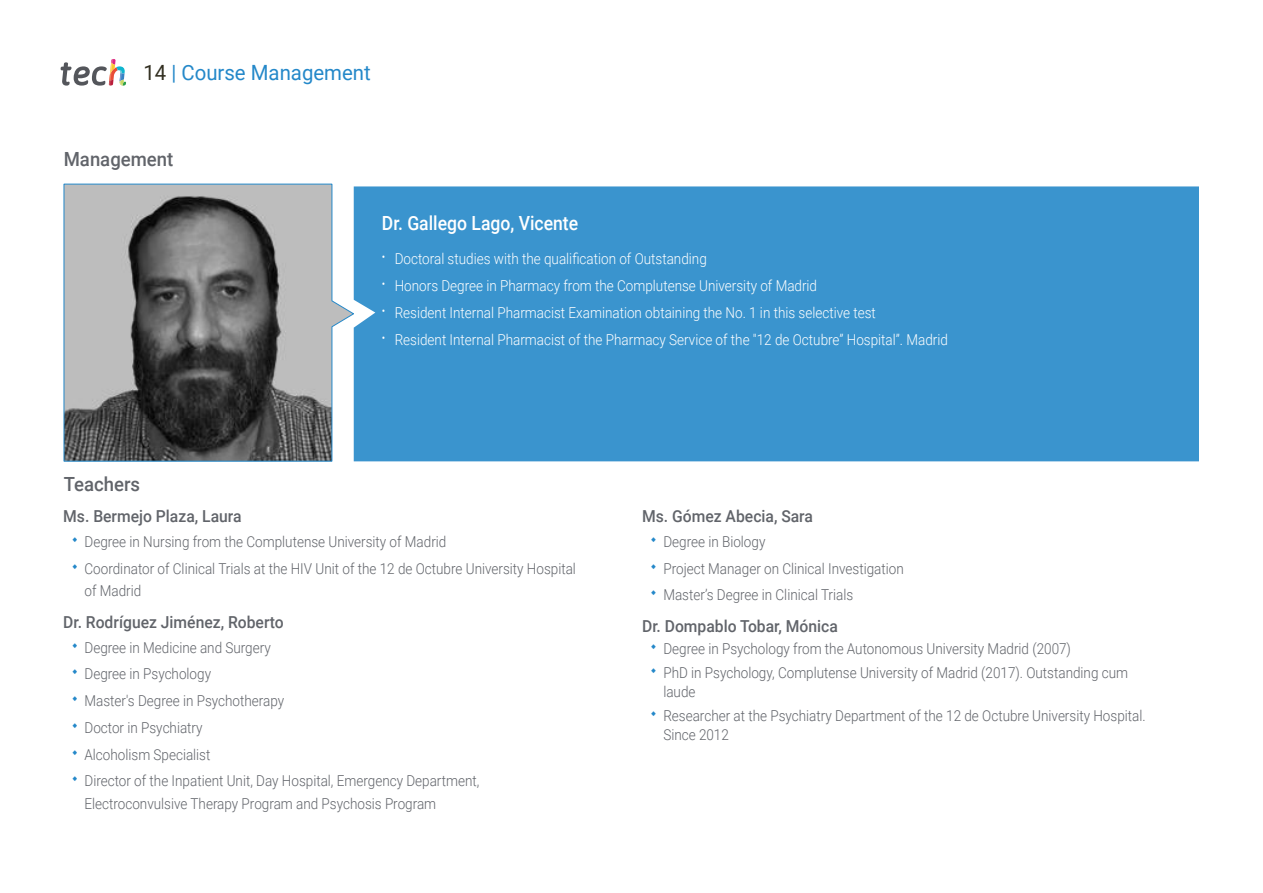
<style>
.page{position:relative;width:1263px;height:893px;background:#fff}
.page>*{position:absolute;margin:0;border:0;box-sizing:border-box;transform-origin:0 0}
.t1{font:21px "Roboto";color:#2488c9}
.t2{font:500 19.5px "Roboto";color:#fff;scale:.9 1}
.t3{font:500 19.5px "Roboto";color:#61646a;scale:.95 1}
.t4{font:500 16.5px "Roboto";color:#61646a;scale:.95 1}
.t5{font:300 15px/26.7px "Roboto";color:#61646a;scale:.9 1}
.t6{font:300 15px "Roboto";color:#fff;scale:.9 1}
.s1{color:#312e20}
</style>
<div class="page">
<div style="left:354px;top:186px;width:845px;height:275px;background:#3a94ce"></div>
<svg style="left:61px;top:59px;width:65px;height:27px"></svg>
<svg style="left:64px;top:184px;width:290px;height:278px;background:#808284"></svg>
<h1 class="t1" style="left:144px;top:57px;width:229px"><span class="s1">14</span> | Course Management</h1>
<h2 class="t3" style="left:64px;top:145px;width:117px">Management</h2>
<h2 class="t2" style="left:382px;top:210px;width:219px">Dr. Gallego Lago, Vicente</h2>
<p class="t6" style="left:382px;top:248px;width:362px"><sup>•</sup> Doctoral studies with the qualification of Outstanding</p>
<p class="t6" style="left:382px;top:275px;width:485px"><sup>•</sup> Honors Degree in Pharmacy from the Complutense University of Madrid</p>
<p class="t6" style="left:382px;top:302px;width:550px"><sup>•</sup> Resident Internal Pharmacist Examination obtaining the No. 1 in this selective test</p>
<p class="t6" style="left:382px;top:329px;width:630px"><sup>•</sup> Resident Internal Pharmacist of the Pharmacy Service of the "12 de Octubre” Hospital”. Madrid</p>
<h2 class="t3" style="left:64px;top:470px;width:82px">Teachers</h2>
<p class="t4" style="left:63px;top:505px;width:189px">Ms. Bermejo Plaza, Laura</p>
<p class="t5" style="left:85px;top:528px;width:547px">Degree in Nursing from the Complutense University of Madrid<br>Coordinator of Clinical Trials at the HIV Unit of the 12 de Octubre University Hospital</p>
<p class="t5" style="left:85px;top:577px;width:65px">of Madrid</p>
<p class="t4" style="left:63px;top:611px;width:234px">Dr. Rodríguez Jiménez, Roberto</p>
<p class="t5" style="left:85px;top:633px;width:440px">Degree in Medicine and Surgery<br>Degree in Psychology<br>Master's Degree in Psychotherapy<br>Doctor in Psychiatry<br>Alcoholism Specialist<br>Director of the Inpatient Unit, Day Hospital, Emergency Department,</p>
<p class="t5" style="left:85px;top:790px;width:392px">Electroconvulsive Therapy Program and Psychosis Program</p>
<p class="t4" style="left:642px;top:505px;width:181px">Ms. Gómez Abecia, Sara</p>
<p class="t5" style="left:663px;top:528px;width:269px">Degree in Biology<br>Project Manager on Clinical Investigation<br>Master’s Degree in Clinical Trials</p>
<p class="t4" style="left:642px;top:615px;width:207px">Dr. Dompablo Tobar, Mónica</p>
<p class="t5" style="left:663px;top:636px;width:518px;line-height:23.7px">Degree in Psychology from the Autonomous University Madrid (2007)<br>PhD in Psychology, Complutense University of Madrid (2017). Outstanding cum</p>
<p class="t5" style="left:663px;top:679px;width:537px;line-height:23.7px">laude<br>Researcher at the Psychiatry Department of the 12 de Octubre University Hospital.</p>
<p class="t5" style="left:663px;top:721px;width:74px">Since 2012</p>
</div>
